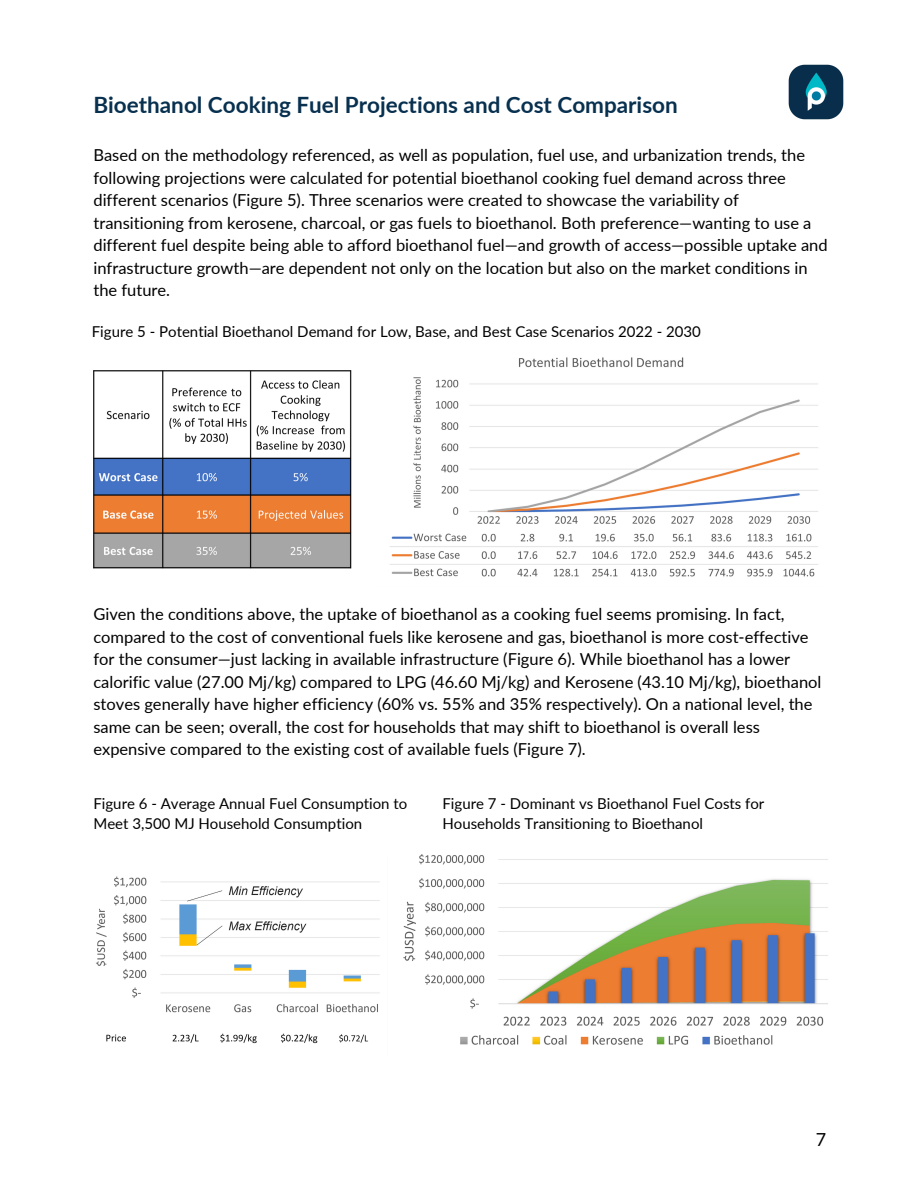
<style>
.page{position:relative;width:918px;height:1188px;background:#fff}
.page>*{position:absolute;margin:0;border:0;box-sizing:border-box;transform-origin:0 0}
.t1{font:700 22.5px "Lato";color:#08304f}
.t2{font:18px "Lato";color:#000}
.t3{font:16.5px/22.5px "Lato";color:#000}
.t4{font:15px/20.2px "Lato";color:#000}
</style>
<div class="page">
<img style="left:788px;top:64px;width:56px;height:56px">
<img style="left:93px;top:371px;width:258px;height:198px">
<img style="left:390px;top:357px;width:428px;height:220px">
<img style="left:403px;top:855px;width:425px;height:190px">
<img style="left:96px;top:876px;width:284px;height:168px">
<h1 class="t1" style="left:93px;top:91px;width:586px">Bioethanol Cooking Fuel Projections and Cost Comparison</h1>
<p class="t3" style="left:93px;top:144px;width:736px">Based on the methodology referenced, as well as population, fuel use, and urbanization trends, the following projections were calculated for potential bioethanol cooking fuel demand across three different scenarios (Figure 5). Three scenarios were created to showcase the variability of transitioning from kerosene, charcoal, or gas fuels to bioethanol. Both preference—wanting to use a different fuel despite being able to afford bioethanol fuel—and growth of access—possible uptake and infrastructure growth—are dependent not only on the location but also on the market conditions in the future.</p>
<p class="t4" style="left:92px;top:321px;width:611px">Figure 5 - Potential Bioethanol Demand for Low, Base, and Best Case Scenarios 2022 - 2030</p>
<p class="t3" style="left:93px;top:602px;width:730px">Given the conditions above, the uptake of bioethanol as a cooking fuel seems promising. In fact, compared to the cost of conventional fuels like kerosene and gas, bioethanol is more cost-effective for the consumer—just lacking in available infrastructure (Figure 6). While bioethanol has a lower calorific value (27.00 Mj/kg) compared to LPG (46.60 Mj/kg) and Kerosene (43.10 Mj/kg), bioethanol stoves generally have higher efficiency (60% vs. 55% and 35% respectively). On a national level, the same can be seen; overall, the cost for households that may shift to bioethanol is overall less expensive compared to the existing cost of available fuels (Figure 7).</p>
<p class="t4" style="left:93px;top:793px;width:315px">Figure 6 - Average Annual Fuel Consumption to<br>Meet 3,500 MJ Household Consumption</p>
<p class="t4" style="left:443px;top:793px;width:323px">Figure 7 - Dominant vs Bioethanol Fuel Costs for<br>Households Transitioning to Bioethanol</p>
<p class="t2" style="left:816px;top:1129px;width:12px">7</p>
</div>
